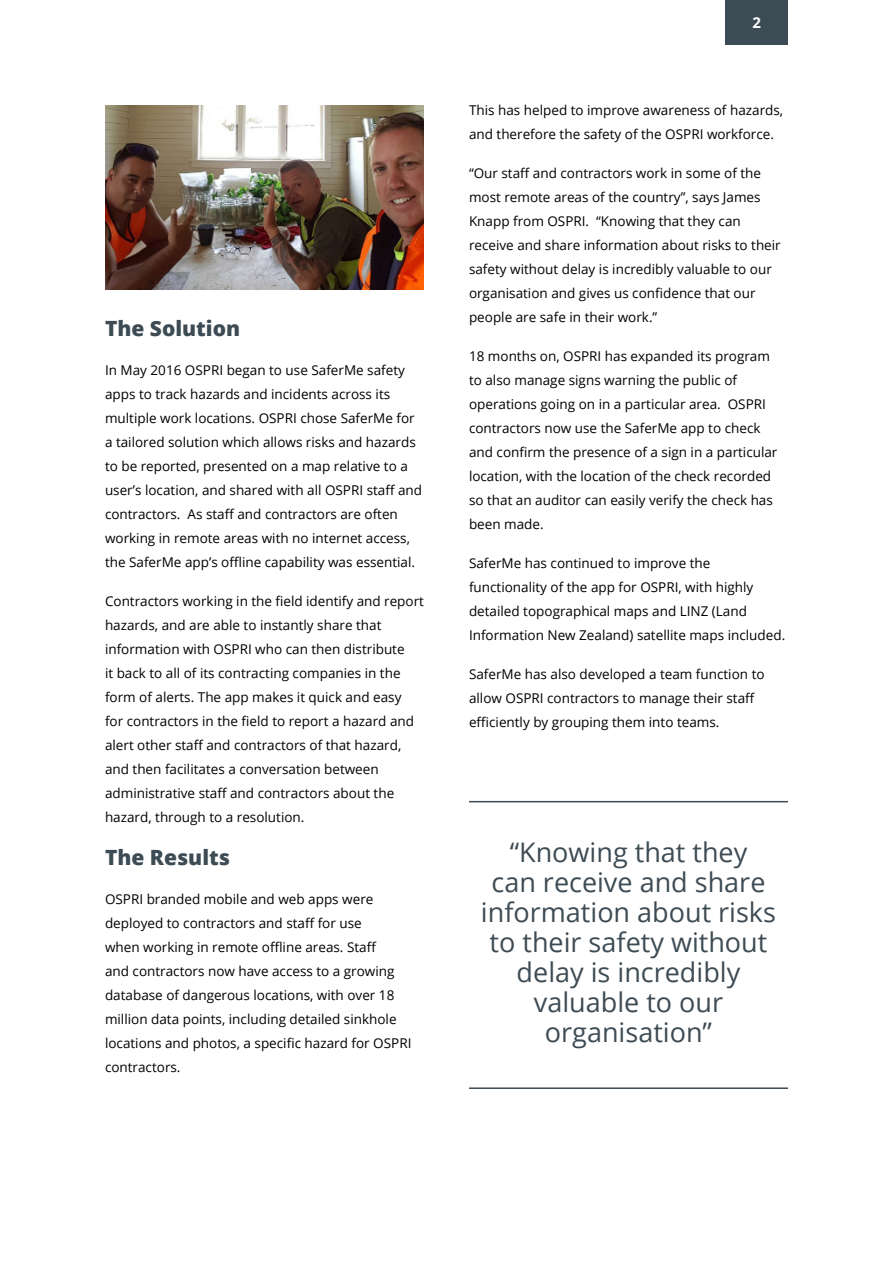
<style>
.page{position:relative;width:893px;height:1263px;background:#fff}
.page>*{position:absolute;margin:0;border:0;box-sizing:border-box;transform-origin:0 0}
.Paragraph_Style_1{font:27px/30px "Open Sans";color:#3d4b54;text-align:center}
.Subheading{font:800 21px "Open Sans";color:#3d4b54}
.t1{font:700 15px "Open Sans";color:#fff}
.t2{font:13.5px/24px "Open Sans";color:#000}
</style>
<div class="page">
<hr style="left:469px;top:801px;width:319px;height:1px;background:#3d4b54">
<hr style="left:469px;top:1087px;width:319px;height:2px;background:#3d4b54">
<div style="left:725px;top:0;width:63px;height:44px;background:#3d4b54"></div>
<img style="left:105px;top:105px;width:319px;height:185px">
<p class="Subheading" style="left:105px;top:312px;width:137px">The Solution</p>
<p class="t2" style="left:105px;top:357px;width:319px">In May 2016 OSPRI began to use SaferMe safety apps to track hazards and incidents across its multiple work locations. OSPRI chose SaferMe for a tailored solution which allows risks and hazards to be reported, presented on a map relative to a user’s location, and shared with all OSPRI staff and contractors. As staff and contractors are often working in remote areas with no internet access, the SaferMe app’s offline capability was essential.</p>
<p class="t2" style="left:105px;top:588px;width:320px">Contractors working in the field identify and report hazards, and are able to instantly share that information with OSPRI who can then distribute<br>it back to all of its contracting companies in the form of alerts. The app makes it quick and easy<br>for contractors in the field to report a hazard and alert other staff and contractors of that hazard, and then facilitates a conversation between administrative staff and contractors about the hazard, through to a resolution.</p>
<p class="Subheading" style="left:105px;top:841px;width:127px">The Results</p>
<p class="t2" style="left:105px;top:887px;width:308px">OSPRI branded mobile and web apps were deployed to contractors and staff for use<br>when working in remote offline areas. Staff<br>and contractors now have access to a growing database of dangerous locations, with over 18 million data points, including detailed sinkhole locations and photos, a specific hazard for OSPRI contractors.</p>
<p class="t1" style="left:752px;top:12px;width:10px">2</p>
<p class="t2" style="left:469px;top:98px;width:316px">This has helped to improve awareness of hazards, and therefore the safety of the OSPRI workforce.</p>
<p class="t2" style="left:469px;top:161px;width:313px">“Our staff and contractors work in some of the most remote areas of the country”, says James Knapp from OSPRI. “Knowing that they can receive and share information about risks to their safety without delay is incredibly valuable to our organisation and gives us confidence that our people are safe in their work.”</p>
<p class="t2" style="left:469px;top:344px;width:310px">18 months on, OSPRI has expanded its program to also manage signs warning the public of operations going on in a particular area. OSPRI contractors now use the SaferMe app to check and confirm the presence of a sign in a particular location, with the location of the check recorded so that an auditor can easily verify the check has been made.</p>
<p class="t2" style="left:469px;top:551px;width:318px">SaferMe has continued to improve the functionality of the app for OSPRI, with highly detailed topographical maps and LINZ (Land Information New Zealand) satellite maps included.</p>
<p class="t2" style="left:469px;top:662px;width:297px">SaferMe has also developed a team function to allow OSPRI contractors to manage their staff efficiently by grouping them into teams.</p>
<p class="Paragraph_Style_1" style="left:481px;top:837px;width:297px">“Knowing that they<br>can receive and share information about risks to their safety without delay is incredibly valuable to our organisation”</p>
</div>
